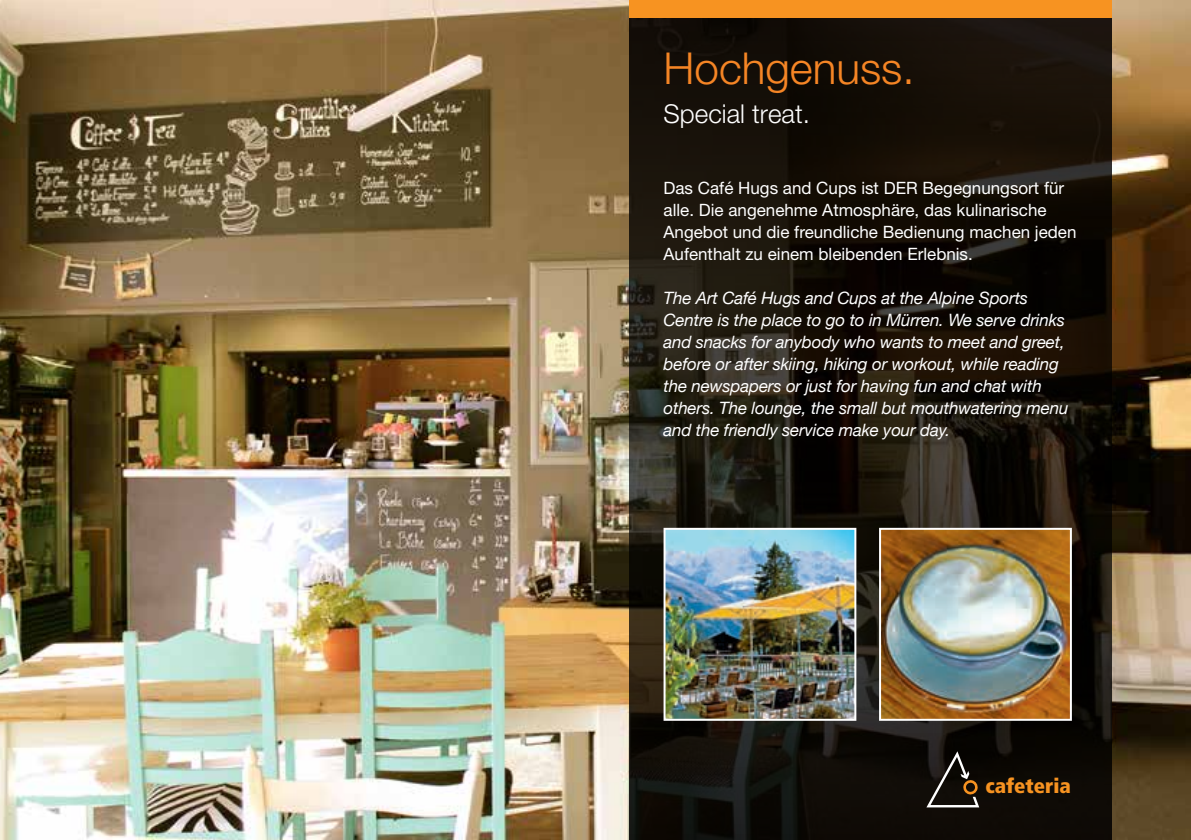
<style>
.page{position:relative;width:1191px;height:840px;background:#fff}
.page>*{position:absolute;margin:0;border:0;box-sizing:border-box;transform-origin:0 0}
.t1{font:300 44px "Helvetica Neue";color:#f58525}
.t2{font:300 26px "Helvetica Neue";color:#fff}
.t3{font:900 condensed 20.4px "Frutiger LT";color:#f79321}
.t4{font:italic 17px/22px "Helvetica Neue";letter-spacing:-.01em;color:#fff}
.t5{font:17px/22px "Helvetica Neue";color:#fff}
</style>
<div class="page">
<img style="left:0;top:0;width:1191px;height:839px">
<svg style="left:629px;top:17px;width:482px;height:822px;background:#18130b"></svg>
<img style="left:666px;top:530px;width:187px;height:187px">
<div style="left:663px;top:527px;width:193px;height:193px;border:2px solid #fff"></div>
<img style="left:882px;top:530px;width:186px;height:187px">
<div style="left:879px;top:527px;width:192px;height:193px;border:2px solid #fff"></div>
<svg style="left:926px;top:750px;width:53px;height:57px;background:#322c25"></svg>
<div style="left:629px;top:0;width:482px;height:17px;background:#f79321"></div>
<h1 class="t1" style="left:663px;top:42px;width:253px">Hochgenuss.</h1>
<h2 class="t2" style="left:663px;top:97px;width:148px">Special treat.</h2>
<p class="t5" style="left:663px;top:176px;width:414px">Das Café Hugs and Cups ist DER Begegnungsort für alle. Die angenehme Atmosphäre, das kulinarische Angebot und die freundliche Bedienung machen jeden Aufenthalt zu einem bleibenden Erlebnis.</p>
<p class="t4" style="left:663px;top:286px;width:406px">The Art Café Hugs and Cups at the Alpine Sports Centre is the place to go to in Mürren. We serve drinks and snacks for anybody who wants to meet and greet, before or after skiing, hiking or workout, while reading the newspapers or just for having fun and chat with others. The lounge, the small but mouthwatering menu and the friendly service make your day.</p>
<p class="t3" style="left:985px;top:772px;width:87px">cafeteria</p>
</div>
